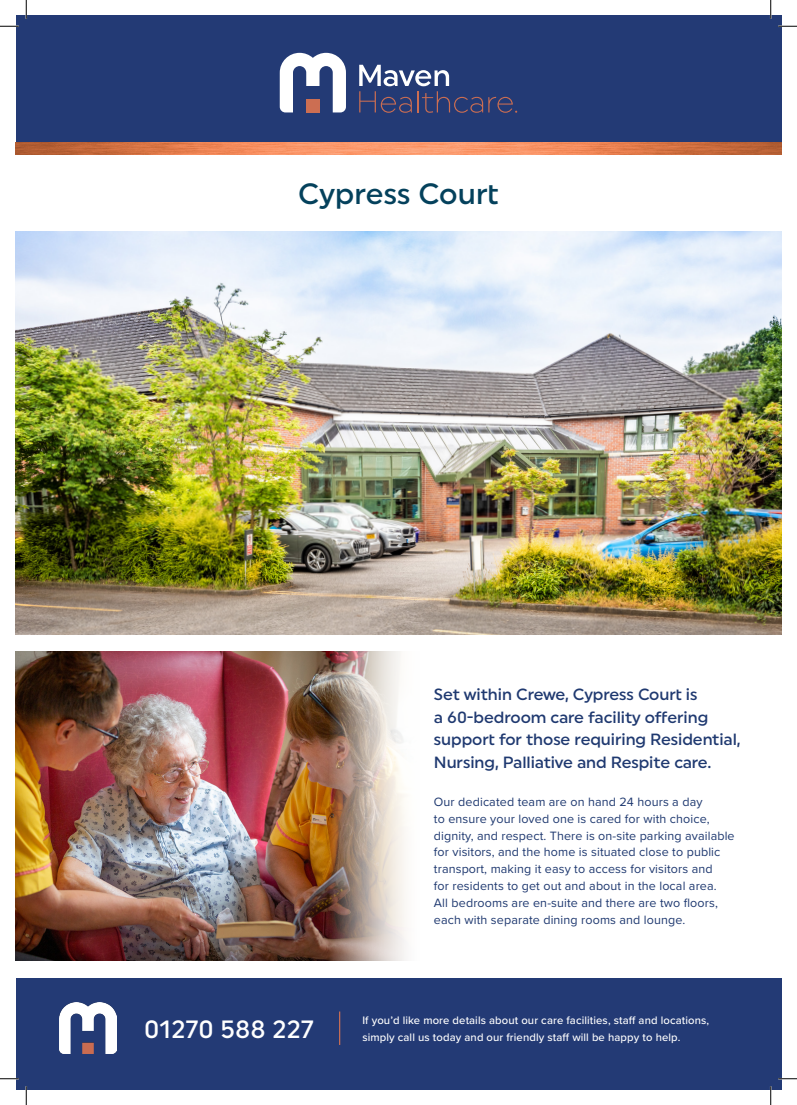
<style>
.page{position:relative;width:797px;height:1105px;background:#fff}
.page>*{position:absolute;margin:0;border:0;box-sizing:border-box;transform-origin:0 0}
.t1{font:500 29.38px "Uniform";letter-spacing:.005em;color:#04415c}
.t2{font:500 25px "Uniform";letter-spacing:.005em;color:#fff}
.t3{font:500 16.25px/22.5px "Uniform";letter-spacing:-.005em;color:#1f3970}
.t4{font:12.5px/16.9px "Proxima Nova";letter-spacing:.01em;color:#1f3970}
.t5{font:500 11.25px/16.2px "Proxima Nova";letter-spacing:.01em;color:#fff}
</style>
<div class="page">
<div style="left:16px;top:978px;width:765px;height:111px;background:#233a75"></div>
<img style="left:16px;top:231px;width:765px;height:403px">
<img style="left:16px;top:652px;width:389px;height:308px">
<div style="left:16px;top:16px;width:765px;height:127px;background:#233a75"></div>
<svg style="left:359px;top:65px;width:158px;height:48px"></svg>
<svg style="left:280px;top:53px;width:66px;height:59px"></svg>
<div style="left:306px;top:99px;width:13px;height:13px;background:#cc6e52"></div>
<img style="left:16px;top:143px;width:765px;height:12px">
<hr style="left:339px;top:1011px;width:1px;height:34px;background:#c76e56">
<img style="left:60px;top:1003px;width:57px;height:51px">
<svg style="left:0;top:25px;width:19px;height:2px"></svg>
<svg style="left:778px;top:25px;width:19px;height:2px"></svg>
<svg style="left:0;top:1078px;width:19px;height:1px"></svg>
<svg style="left:778px;top:1078px;width:19px;height:1px"></svg>
<svg style="left:25px;top:0;width:2px;height:19px"></svg>
<svg style="left:25px;top:1086px;width:2px;height:19px"></svg>
<svg style="left:770px;top:0;width:1px;height:19px"></svg>
<svg style="left:770px;top:1086px;width:1px;height:19px"></svg>
<p class="t1" style="left:298px;top:176px;width:202px">Cypress Court</p>
<p class="t2" style="left:144px;top:1014px;width:171px">01270 588 227</p>
<p class="t3" style="left:434px;top:683px;width:308px">Set within Crewe, Cypress Court is<br>a 60-bedroom care facility offering support for those requiring Residential, Nursing, Palliative and Respite care.</p>
<p class="t4" style="left:434px;top:793px;width:302px">Our dedicated team are on hand 24 hours a day<br>to ensure your loved one is cared for with choice, dignity, and respect. There is on-site parking available for visitors, and the home is situated close to public transport, making it easy to access for visitors and</p>
<p class="t4" style="left:434px;top:877px;width:284px">for residents to get out and about in the local area.</p>
<p class="t4" style="left:434px;top:894px;width:285px">All bedrooms are en-suite and there are two floors,</p>
<p class="t4" style="left:434px;top:911px;width:253px">each with separate dining rooms and lounge.</p>
<p class="t5" style="left:362px;top:1012px;width:348px">If you’d like more details about our care facilities, staff and locations, simply call us today and our friendly staff will be happy to help.</p>
</div>
